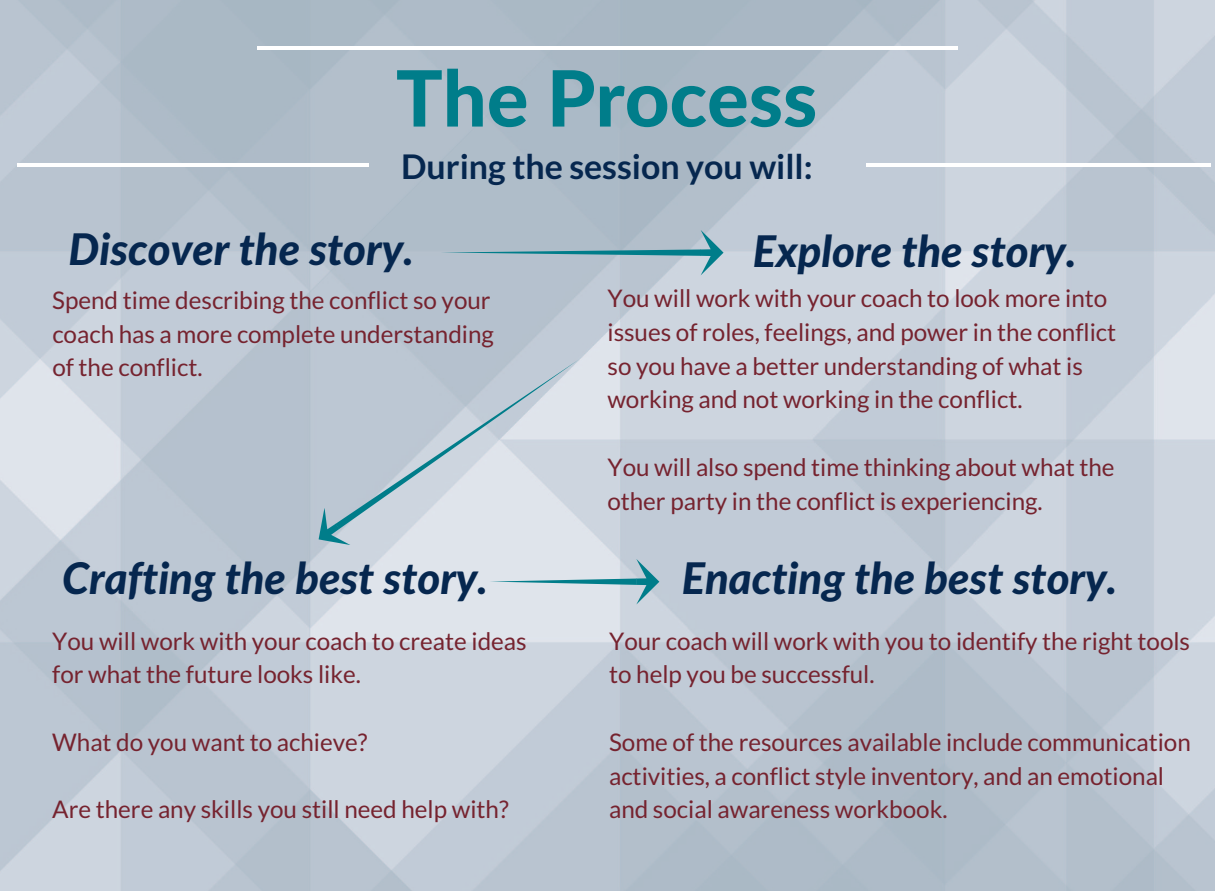
<style>
.page{position:relative;width:1215px;height:891px;background:#fff}
.page>*{position:absolute;margin:0;border:0;box-sizing:border-box;transform-origin:0 0}
.t1{font:800 77.62px "Lato Latin";color:#007d8a}
.t2{font:italic 800 43.65px "Lato";color:#06274f}
.t3{font:700 33.98px "Lato";color:#06274f}
.t4{font:24.3px/33.8px "Lato";color:#76232f}
</style>
<div class="page">
<svg style="left:440px;top:230px;width:284px;height:45px;background:#a5bbc7"></svg>
<svg style="left:306px;top:357px;width:353px;height:247px;background:#c9d3dd"></svg>
<h1 class="t1" style="left:396px;top:50px;width:423px">The Process</h1>
<h1 class="t3" style="left:401px;top:145px;width:413px">During the session you will:</h1>
<h2 class="t2" style="left:69px;top:222px;width:347px">Discover the story.</h2>
<p class="t4" style="left:52px;top:283px;width:443px">Spend time describing the conflict so your coach has a more complete understanding of the conflict.</p>
<h4 class="t2" style="left:62px;top:551px;width:427px">Crafting the best story.</h4>
<p class="t4" style="left:52px;top:623px;width:476px">You will work with your coach to create ideas for what the future looks like.</p>
<p class="t4" style="left:52px;top:725px;width:317px">What do you want to achieve?</p>
<p class="t4" style="left:52px;top:792px;width:458px">Are there any skills you still need help with?</p>
<h3 class="t2" style="left:753px;top:224px;width:325px">Explore the story.</h3>
<p class="t4" style="left:607px;top:281px;width:510px">You will work with your coach to look more into issues of roles, feelings, and power in the conflict so you have a better understanding of what is working and not working in the conflict.</p>
<p class="t4" style="left:607px;top:450px;width:509px">You will also spend time thinking about what the other party in the conflict is experiencing.</p>
<h5 class="t2" style="left:682px;top:551px;width:437px">Enacting the best story.</h5>
<p class="t4" style="left:609px;top:623px;width:583px">Your coach will work with you to identify the right tools to help you be successful.</p>
<p class="t4" style="left:609px;top:725px;width:583px">Some of the resources available include communication activities, a conflict style inventory, and an emotional and social awareness workbook.</p>
</div>
